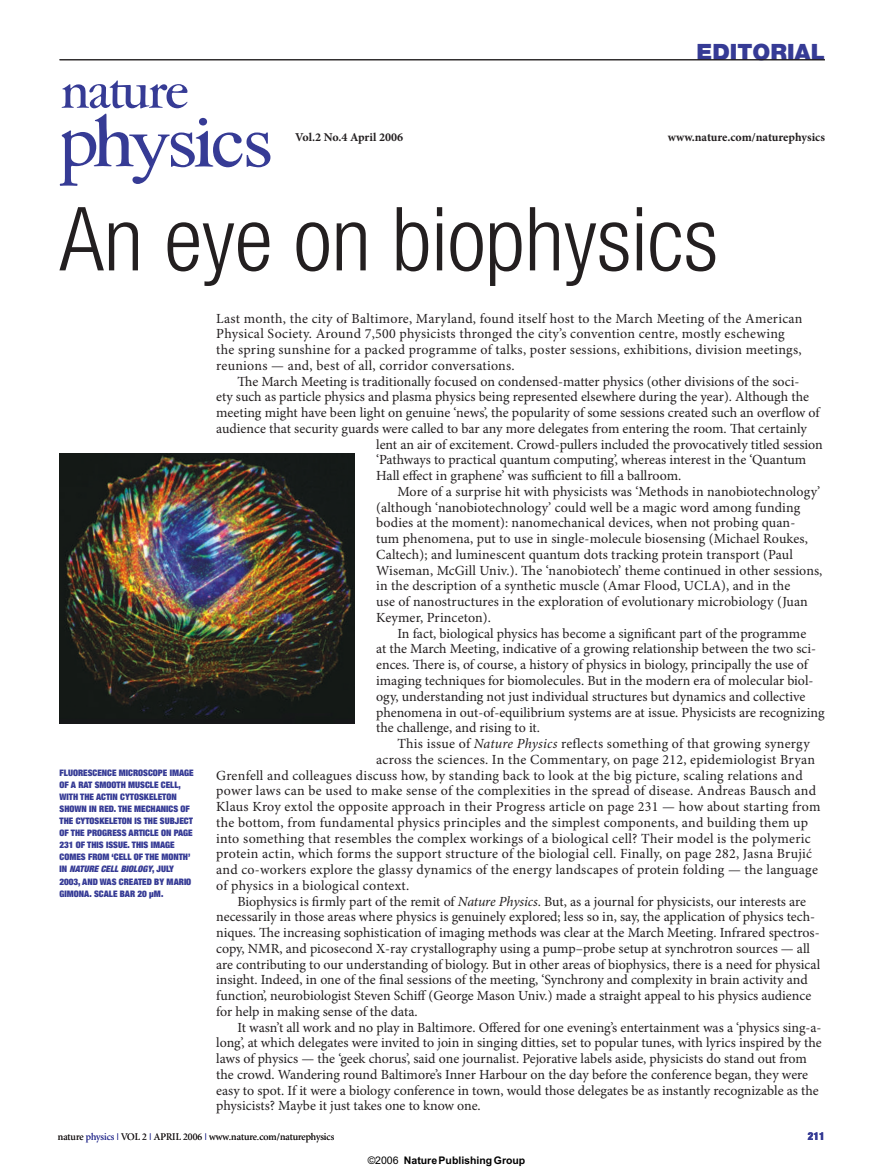
<style>
.page{position:relative;width:893px;height:1174px;background:#fff}
.page>*{position:absolute;margin:0;border:0;box-sizing:border-box;transform-origin:0 0}
.t1{font:300 condensed 88.5px "Helvetica Neue";color:#231f20}
.t2{font:900 22.5px "Helvetica Neue";color:#363b95}
.t3{font:13.95px "Minion Pro";color:#231f20}
.t4{font:13.95px/15.8px "Minion Pro";letter-spacing:.02em;color:#231f20}
.t5{font:700 12px "Minion Pro";color:#231f20}
.t6{font:900 condensed 10.8px "Helvetica Neue";color:#363b95}
.t7{font:700 10.5px "Arial";color:#000}
.t8{font:10.2px "Minion Display";color:#231f20}
.t9{font:900 expanded 9px/12px "Helvetica Neue";color:#363b95}
.s1{font-style:italic}
.s2{color:#363b95}
.s3{font-family:"Arial MT2";font-weight:400}
.s4{font-weight:400}
</style>
<div class="page">
<hr style="left:60px;top:59px;width:765px;height:1px;background:#231f20">
<img style="left:60px;top:453px;width:295px;height:270px">
<svg style="left:60px;top:80px;width:211px;height:106px"></svg>
<h2 class="t2" style="left:697px;top:44px;width:130px">EDITORIAL</h2>
<p class="t5" style="left:295px;top:132px;width:109px">Vol.2 No.4 April 2006</p>
<p class="t5" style="left:668px;top:132px;width:159px">www.nature.com/naturephysics</p>
<h1 class="t1" style="left:60px;top:207px;width:660px">An eye on biophysics</h1>
<p class="t9" style="left:60px;top:768px;width:136px">FLUORESCENCE MICROSCOPE IMAGE<br>OF A RAT SMOOTH MUSCLE CELL,<br>WITH THE ACTIN CYTOSKELETON<br>SHOWN IN RED. THE MECHANICS OF<br>THE CYTOSKELETON IS THE SUBJECT<br>OF THE PROGRESS ARTICLE ON PAGE<br>231 OF THIS ISSUE. THIS IMAGE<br>COMES FROM ‘CELL OF THE MONTH’<br>IN <span class="s1">NATURE CELL BIOLOGY</span>, JULY<br>2003, AND WAS CREATED BY MARIO<br>GIMONA. SCALE BAR 20 µM.</p>
<p class="t4" style="left:216px;top:311px;width:588px">Last month, the city of Baltimore, Maryland, found itself host to the March Meeting of the American Physical Society. Around 7,500 physicists thronged the city’s convention centre, mostly eschewing the spring sunshine for a packed programme of talks, poster sessions, exhibitions, division meetings, reunions — and, best of all, corridor conversations.</p>
<p class="t3" style="left:237px;top:376px;width:563px">The March Meeting is traditionally focused on condensed-matter physics (other divisions of the soci-</p>
<p class="t3" style="left:216px;top:391px;width:594px">ety such as particle physics and plasma physics being represented elsewhere during the year). Although the</p>
<p class="t3" style="left:216px;top:407px;width:605px">meeting might have been light on genuine ‘news’, the popularity of some sessions created such an overflow of</p>
<p class="t3" style="left:216px;top:423px;width:592px">audience that security guards were called to bar any more delegates from entering the room. That certainly</p>
<p class="t3" style="left:376px;top:439px;width:448px">lent an air of excitement. Crowd-pullers included the provocatively titled session</p>
<p class="t3" style="left:376px;top:454px;width:432px">‘Pathways to practical quantum computing’, whereas interest in the ‘Quantum</p>
<p class="t3" style="left:376px;top:470px;width:307px">Hall effect in graphene’ was sufficient to fill a ballroom.</p>
<p class="t3" style="left:397px;top:486px;width:424px">More of a surprise hit with physicists was ‘Methods in nanobiotechnology’</p>
<p class="t3" style="left:376px;top:502px;width:426px">(although ‘nanobiotechnology’ could well be a magic word among funding</p>
<p class="t3" style="left:376px;top:517px;width:421px">bodies at the moment): nanomechanical devices, when not probing quan-</p>
<p class="t3" style="left:376px;top:533px;width:433px">tum phenomena, put to use in single-molecule biosensing (Michael Roukes,</p>
<p class="t3" style="left:376px;top:549px;width:418px">Caltech); and luminescent quantum dots tracking protein transport (Paul</p>
<p class="t3" style="left:376px;top:565px;width:448px">Wiseman, McGill Univ.). The ‘nanobiotech’ theme continued in other sessions,</p>
<p class="t3" style="left:376px;top:580px;width:416px">in the description of a synthetic muscle (Amar Flood, UCLA), and in the</p>
<p class="t3" style="left:376px;top:596px;width:433px">use of nanostructures in the exploration of evolutionary microbiology (Juan</p>
<p class="t3" style="left:376px;top:612px;width:116px">Keymer, Princeton).</p>
<p class="t3" style="left:397px;top:628px;width:410px">In fact, biological physics has become a significant part of the programme</p>
<p class="t3" style="left:376px;top:643px;width:442px">at the March Meeting, indicative of a growing relationship between the two sci-</p>
<p class="t3" style="left:376px;top:659px;width:433px">ences. There is, of course, a history of physics in biology, principally the use of</p>
<p class="t3" style="left:376px;top:675px;width:439px">imaging techniques for biomolecules. But in the modern era of molecular biol-</p>
<p class="t3" style="left:376px;top:691px;width:431px">ogy, understanding not just individual structures but dynamics and collective</p>
<p class="t3" style="left:376px;top:706px;width:450px">phenomena in out-of-equilibrium systems are at issue. Physicists are recognizing</p>
<p class="t3" style="left:376px;top:722px;width:165px">the challenge, and rising to it.</p>
<p class="t4" style="left:397px;top:737px;width:414px">This issue of <span class="s1">Nature Physics</span> reflects something of that growing synergy</p>
<p class="t4" style="left:376px;top:752px;width:440px">across the sciences. In the Commentary, on page 212, epidemiologist Bryan</p>
<p class="t4" style="left:216px;top:768px;width:588px">Grenfell and colleagues discuss how, by standing back to look at the big picture, scaling relations and</p>
<p class="t4" style="left:216px;top:784px;width:601px">power laws can be used to make sense of the complexities in the spread of disease. Andreas Bausch and</p>
<p class="t4" style="left:216px;top:800px;width:606px">Klaus Kroy extol the opposite approach in their Progress article on page 231 — how about starting from</p>
<p class="t4" style="left:216px;top:815px;width:593px">the bottom, from fundamental physics principles and the simplest components, and building them up</p>
<p class="t4" style="left:216px;top:831px;width:596px">into something that resembles the complex workings of a biological cell? Their model is the polymeric</p>
<p class="t4" style="left:216px;top:847px;width:597px">protein actin, which forms the support structure of the biologial cell. Finally, on page 282, Jasna Brujić</p>
<p class="t4" style="left:216px;top:863px;width:603px">and co-workers explore the glassy dynamics of the energy landscapes of protein folding — the language</p>
<p class="t4" style="left:216px;top:878px;width:195px">of physics in a biological context.</p>
<p class="t3" style="left:237px;top:895px;width:570px">Biophysics is firmly part of the remit of <span class="s1">Nature Physics</span>. But, as a journal for physicists, our interests are</p>
<p class="t3" style="left:216px;top:911px;width:600px">necessarily in those areas where physics is genuinely explored; less so in, say, the application of physics tech-</p>
<p class="t3" style="left:216px;top:927px;width:605px">niques. The increasing sophistication of imaging methods was clear at the March Meeting. Infrared spectros-</p>
<p class="t3" style="left:216px;top:942px;width:595px">copy, NMR, and picosecond X-ray crystallography using a pump–probe setup at synchrotron sources — all</p>
<p class="t3" style="left:216px;top:958px;width:605px">are contributing to our understanding of biology. But in other areas of biophysics, there is a need for physical</p>
<p class="t3" style="left:216px;top:974px;width:593px">insight. Indeed, in one of the final sessions of the meeting, ‘Synchrony and complexity in brain activity and</p>
<p class="t3" style="left:216px;top:990px;width:597px">function’, neurobiologist Steven Schiff (George Mason Univ.) made a straight appeal to his physics audience</p>
<p class="t3" style="left:216px;top:1005px;width:203px">for help in making sense of the data.</p>
<p class="t3" style="left:237px;top:1021px;width:586px">It wasn’t all work and no play in Baltimore. Offered for one evening’s entertainment was a ‘physics sing-a-</p>
<p class="t3" style="left:216px;top:1037px;width:607px">long’, at which delegates were invited to join in singing ditties, set to popular tunes, with lyrics inspired by the</p>
<p class="t3" style="left:216px;top:1053px;width:592px">laws of physics — the ‘geek chorus’, said one journalist. Pejorative labels aside, physicists do stand out from</p>
<p class="t3" style="left:216px;top:1068px;width:593px">the crowd. Wandering round Baltimore’s Inner Harbour on the day before the conference began, they were</p>
<p class="t3" style="left:216px;top:1084px;width:604px">easy to spot. If it were a biology conference in town, would those delegates be as instantly recognizable as the</p>
<p class="t3" style="left:216px;top:1100px;width:266px">physicists? Maybe it just takes one to know one.</p>
<p class="t8" style="left:58px;top:1133px;width:278px">nature <span class="s2">physics |</span> VOL 2 <span class="s2">|</span> APRIL 2006 <span class="s2">|</span> www.nature.com/naturephysics</p>
<p class="t6" style="left:808px;top:1132px;width:18px">211</p>
<p class="t7" style="left:368px;top:1154px;width:159px"><span class="s3">©200</span><span class="s4">6</span> NaturePublishingGroup</p>
</div>
